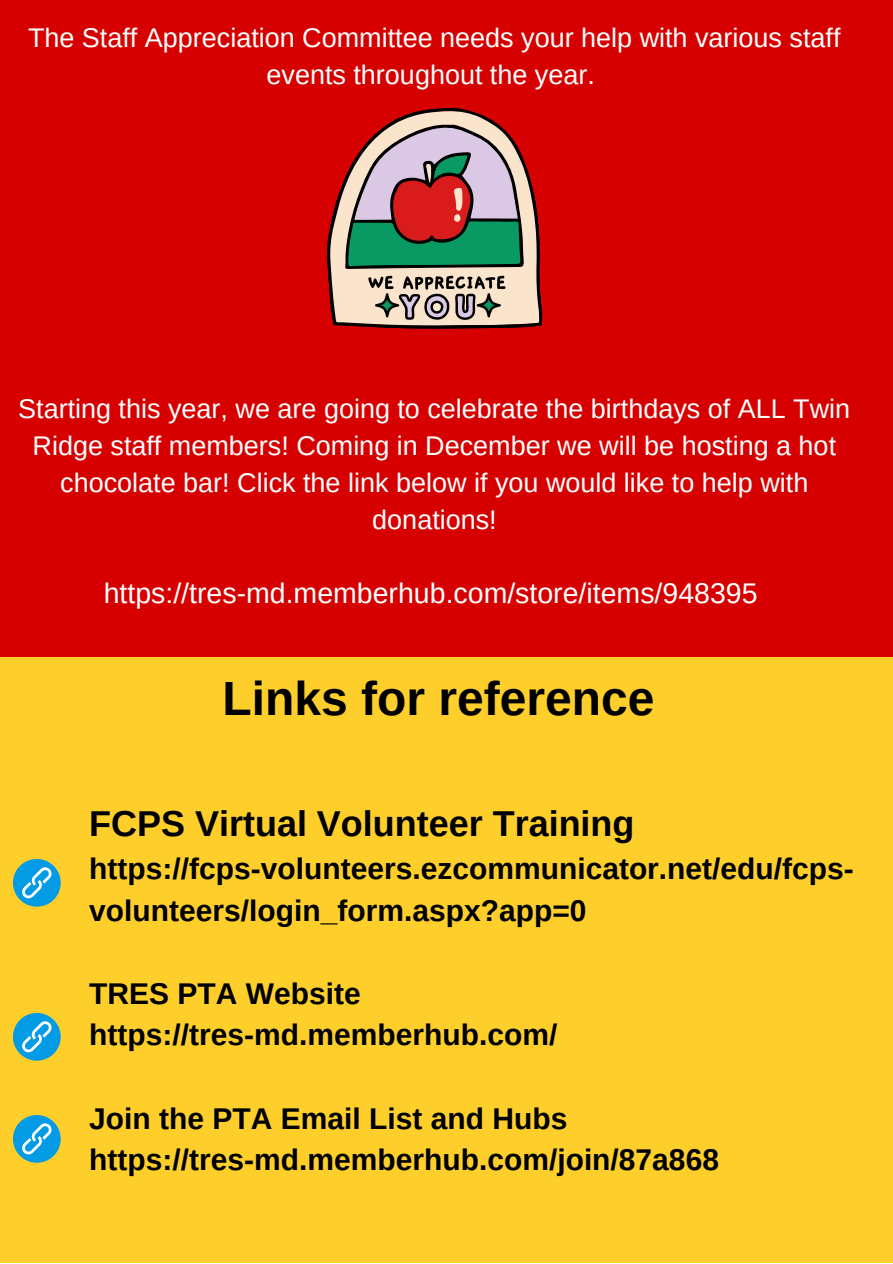
<style>
.page{position:relative;width:893px;height:1264px;background:#fff}
.page>*{position:absolute;margin:0;border:0;box-sizing:border-box;transform-origin:0 0}
.t1{font:700 48px "Arimo";color:#000}
.t2{font:700 36px "Arimo";color:#000}
.t3{font:700 30px/41.5px "Arimo";color:#000}
.t4{font:28.5px "Arimo";color:#fff}
.t5{font:27px/37px "Arimo";color:#fff;text-align:center}
</style>
<div class="page">
<div style="left:0;top:0;width:892px;height:1262px;background:#fecf2b"></div>
<div style="left:0;top:0;width:892px;height:656px;background:#d60000"></div>
<svg style="left:13px;top:859px;width:48px;height:48px"></svg>
<svg style="left:13px;top:1012px;width:48px;height:49px"></svg>
<svg style="left:13px;top:1115px;width:48px;height:48px"></svg>
<svg style="left:327px;top:108px;width:215px;height:220px"></svg>
<svg style="left:345px;top:120px;width:179px;height:149px;background:#8f8178"></svg>
<svg style="left:368px;top:276px;width:137px;height:45px;background:#ab9e91"></svg>
<p class="t5" style="left:28px;top:19px;width:814px">The Staff Appreciation Committee needs your help with various staff events throughout the year.</p>
<p class="t5" style="left:18px;top:390px;width:833px">Starting this year, we are going to celebrate the birthdays of ALL Twin Ridge staff members! Coming in December we will be hosting a hot chocolate bar! Click the link below if you would like to help with donations!</p>
<p class="t4" style="left:104px;top:576px;width:655px">https://tres-md.memberhub.com/store/items/948395</p>
<p class="t1" style="left:222px;top:671px;width:433px">Links for reference</p>
<p class="t2" style="left:89px;top:803px;width:546px">FCPS Virtual Volunteer Training</p>
<p class="t3" style="left:89px;top:847px;width:766px">https://fcps-volunteers.ezcommunicator.net/edu/fcps&shy;volunteers/login_form.aspx?app=0</p>
<p class="t3" style="left:89px;top:972px;width:273px">TRES PTA Website</p>
<p class="t3" style="left:89px;top:1014px;width:469px">https://tres-md.memberhub.com/</p>
<p class="t3" style="left:89px;top:1097px;width:479px">Join the PTA Email List and Hubs</p>
<p class="t3" style="left:89px;top:1139px;width:631px">https://tres-md.memberhub.com/join/87a868</p>
</div>
